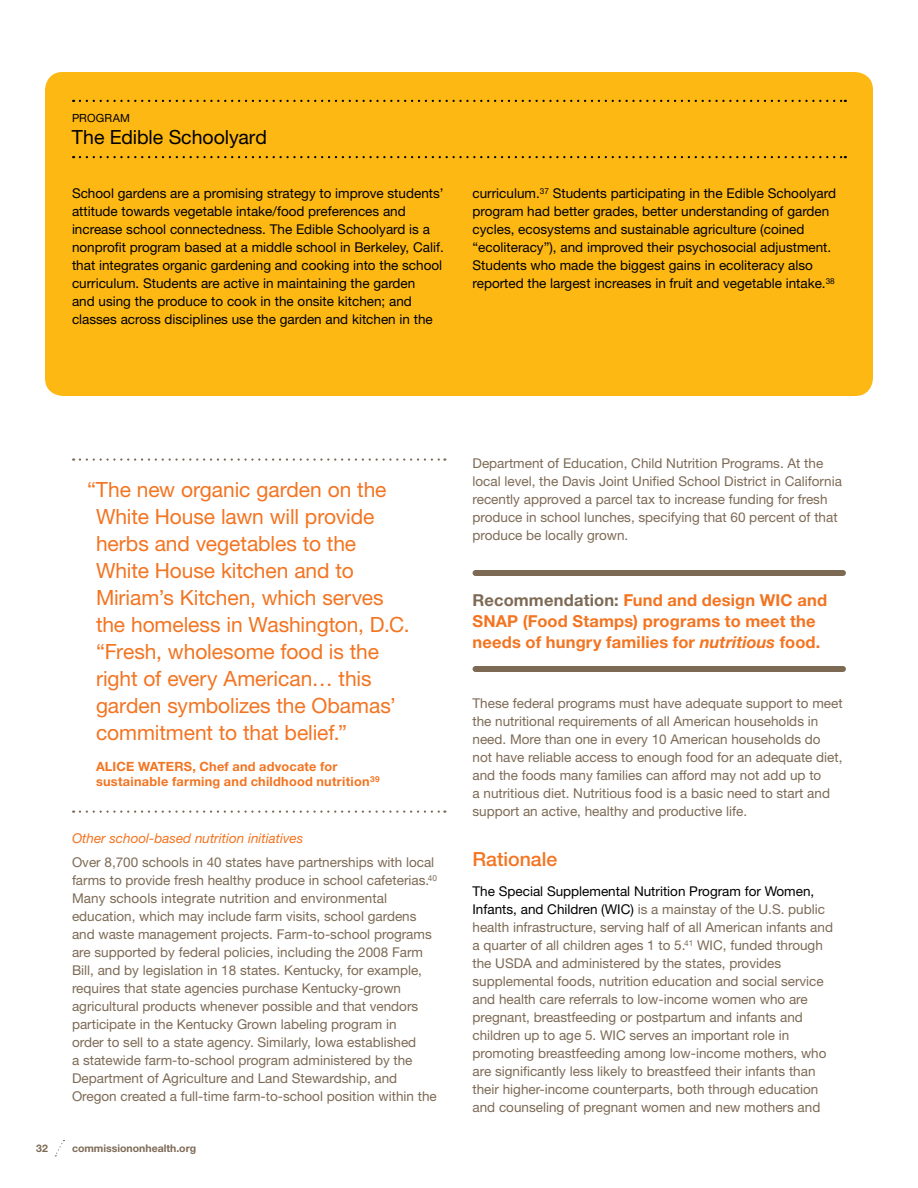
<style>
.page{position:relative;width:918px;height:1188px;background:#fff}
.page>*{position:absolute;margin:0;border:0;box-sizing:border-box;transform-origin:0 0}
.t1{font:21px/27px "Helvetica Neue LT Pro";letter-spacing:-.005em;color:#f37421}
.t2{font:19.5px "Helvetica Neue LT Pro";letter-spacing:-.005em;color:#000}
.t3{font:500 19.5px "Helvetica Neue LT Pro";color:#f37421}
.t4{font:700 16.5px/21px "Helvetica Neue LT Pro";letter-spacing:.01em;color:#f37421}
.t5{font:13.5px/18px "Helvetica Neue LT Pro";color:#7d6a55}
.t6{font:13.5px/18px "Helvetica Neue LT Pro";color:#000}
.t7{font:italic 13.5px "Helvetica Neue LT Pro";color:#f37421}
.t8{font:700 12.75px/15.3px "Helvetica Neue LT Pro";letter-spacing:.02em;color:#f37421}
.t9{font:11.25px "Helvetica Neue LT Pro";color:#000}
.t10{font:700 10.5px "Helvetica Neue LT Pro";color:#7d6a55}
.s1{color:#7d6a55}
.s2{font-style:italic}
.s3{color:#000}
</style>
<div class="page">
<svg style="left:55px;top:1140px;width:9px;height:16px"></svg>
<div style="left:45px;top:72px;width:828px;height:324px;background:#fdb813;border-radius:18px"></div>
<svg style="left:80px;top:458px;width:365px;height:3px"></svg>
<svg style="left:80px;top:810px;width:365px;height:3px"></svg>
<svg style="left:80px;top:100px;width:766px;height:2px"></svg>
<svg style="left:80px;top:156px;width:766px;height:2px"></svg>
<div style="left:475px;top:666px;width:368px;height:6px;background:#7d6a55"></div>
<div style="left:475px;top:570px;width:368px;height:6px;background:#7d6a55"></div>
<p class="t9" style="left:72px;top:111px;width:10px">program</p>
<h2 class="t2" style="left:72px;top:125px;width:196px">The Edible Schoolyard</h2>
<p class="t6" style="left:72px;top:184px;width:373px">School gardens are a promising strategy to improve students’ attitude towards vegetable intake/food preferences and increase school connectedness. The Edible Schoolyard is a nonprofit program based at a middle school in Berkeley, Calif. that integrates organic gardening and cooking into the school curriculum. Students are active in maintaining the garden<br>and using the produce to cook in the onsite kitchen; and classes across disciplines use the garden and kitchen in the</p>
<p class="t6" style="left:473px;top:184px;width:365px">curriculum.<sup>37</sup> Students participating in the Edible Schoolyard program had better grades, better understanding of garden cycles, ecosystems and sustainable agriculture (coined “ecoliteracy”), and improved their psychosocial adjustment.<br>Students who made the biggest gains in ecoliteracy also reported the largest increases in fruit and vegetable intake.<sup>38</sup></p>
<p class="t1" style="left:96px;top:475px;width:315px;text-indent:-9px">“The new organic garden on the<br>White House lawn will provide herbs and vegetables to the<br>White House kitchen and to<br>Miriam’s Kitchen, which serves the homeless in Washington, D.C. “Fresh, wholesome food is the right of every American… this garden symbolizes the Obamas’ commitment to that belief.”</p>
<p class="t8" style="left:96px;top:759px;width:18px">Alice</p>
<p class="t8" style="left:138px;top:759px;width:22px">Waters</p>
<p class="t8" style="left:96px;top:759px;width:285px;text-indent:96px">, Chef and advocate for sustainable farming and childhood nutrition<sup>39</sup></p>
<p class="t7" style="left:72px;top:830px;width:233px">Other school-based nutrition initiatives</p>
<p class="t5" style="left:72px;top:853px;width:367px">Over 8,700 schools in 40 states have partnerships with local farms to provide fresh healthy produce in school cafeterias.<sup>40<br></sup>Many schools integrate nutrition and environmental education, which may include farm visits, school gardens and waste management projects. Farm-to-school programs are supported by federal policies, including the 2008 Farm Bill, and by legislation in 18 states. Kentucky, for example, requires that state agencies purchase Kentucky-grown agricultural products whenever possible and that vendors participate in the Kentucky Grown labeling program in<br>order to sell to a state agency. Similarly, Iowa established<br>a statewide farm-to-school program administered by the Department of Agriculture and Land Stewardship, and Oregon created a full-time farm-to-school position within the</p>
<p class="t10" style="left:36px;top:1142px;width:13px">32</p>
<p class="t10" style="left:72px;top:1142px;width:126px">commissiononhealth.org</p>
<p class="t5" style="left:472px;top:454px;width:371px">Department of Education, Child Nutrition Programs. At the local level, the Davis Joint Unified School District in California recently approved a parcel tax to increase funding for fresh produce in school lunches, specifying that 60 percent of that produce be locally grown.</p>
<p class="t4" style="left:472px;top:589px;width:356px"><span class="s1">Recommendation:</span> Fund and design WIC and<br>SNAP (Food Stamps) programs to meet the needs of hungry families for <span class="s2">nutritious</span> food.</p>
<p class="t5" style="left:473px;top:694px;width:372px">These federal programs must have adequate support to meet the nutritional requirements of all American households in need. More than one in every 10 American households do not have reliable access to enough food for an adequate diet, and the foods many families can afford may not add up to<br>a nutritious diet. Nutritious food is a basic need to start and support an active, healthy and productive life.</p>
<h2 class="t3" style="left:473px;top:848px;width:86px">Rationale</h2>
<p class="t5" style="left:473px;top:882px;width:362px"><span class="s3">The Special Supplemental Nutrition Program for Women, Infants, and Children (WIC)</span> is a mainstay of the U.S. public health infrastructure, serving half of all American infants and a quarter of all children ages 1 to 5.<sup>41</sup> WIC, funded through the USDA and administered by the states, provides supplemental foods, nutrition education and social service and health care referrals to low-income women who are pregnant, breastfeeding or postpartum and infants and children up to age 5. WIC serves an important role in promoting breastfeeding among low-income mothers, who are significantly less likely to breastfeed their infants than their higher-income counterparts, both through education and counseling of pregnant women and new mothers and</p>
</div>
